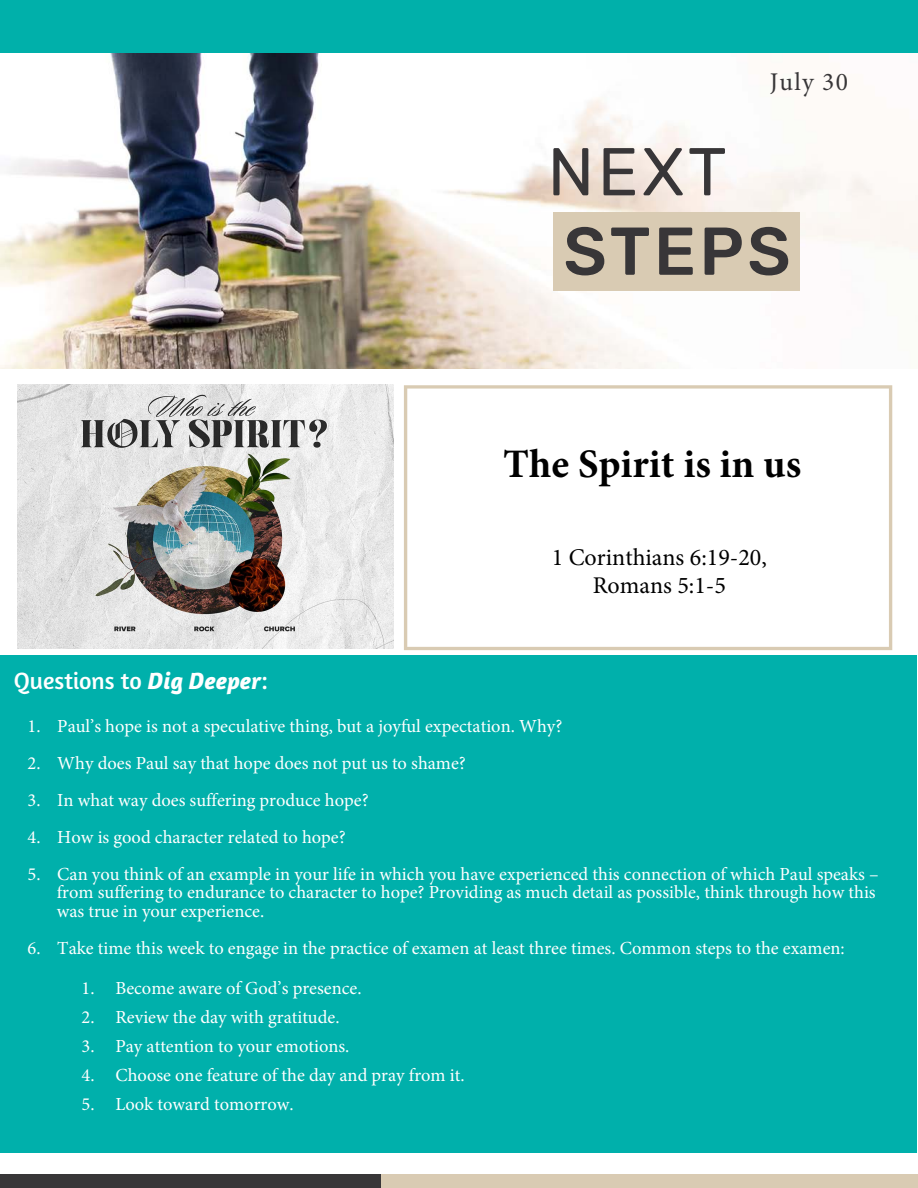
<style>
.page{position:relative;width:918px;height:1188px;background:#fff}
.page>*{position:absolute;margin:0;border:0;box-sizing:border-box;transform-origin:0 0}
.t1{font:500 67.5px "Rubik";letter-spacing:.05em;color:#383638}
.t2{font:67.5px "Rubik";color:#383638}
.t3{font:700 40.5px "Minion Pro";color:#000}
.t4{font:25.5px "Minion Pro";letter-spacing:.05em;color:#383638}
.t5{font:24px/28.8px "Minion Pro";color:#000;text-align:center}
.t6{font:24px "Amaranth";color:#fff}
.t7{font:18.45px/18.5px "Minion Pro";color:#fff}
.s1{font-weight:700;font-style:italic}
</style>
<div class="page">
<div style="left:0;top:0;width:918px;height:54px;background:#00b0aa"></div>
<img style="left:1px;top:53px;width:917px;height:315px">
<svg style="left:404px;top:385px;width:488px;height:265px"></svg>
<div style="left:553px;top:212px;width:247px;height:79px;background:#d9cbb3"></div>
<div style="left:0;top:655px;width:917px;height:498px;background:#00b0ab"></div>
<div style="left:380px;top:1174px;width:538px;height:14px;background:#d9cbb3"></div>
<div style="left:0;top:1174px;width:380px;height:14px;background:#383638"></div>
<img style="left:17px;top:385px;width:376px;height:264px">
<h1 class="t2" style="left:547px;top:134px;width:181px">NEXT</h1>
<h3 class="t4" style="left:770px;top:64px;width:80px">July 30</h3>
<h1 class="t1" style="left:563px;top:213px;width:229px">STEPS</h1>
<h2 class="t3" style="left:503px;top:439px;width:299px">The Spirit is in us</h2>
<h3 class="t5" style="left:552px;top:543px;width:217px">1 Corinthians 6:19-20,<br>Romans 5:1-5</h3>
<h3 class="t6" style="left:14px;top:667px;width:256px">Questions to <span class="s1">Dig Deeper</span>:</h3>
<p class="t7" style="left:27px;top:717px;width:536px">1. Paul’s hope is not a speculative thing, but a joyful expectation. Why?</p>
<p class="t7" style="left:27px;top:754px;width:440px">2. Why does Paul say that hope does not put us to shame?</p>
<p class="t7" style="left:27px;top:791px;width:343px">3. In what way does suffering produce hope?</p>
<p class="t7" style="left:27px;top:828px;width:320px">4. How is good character related to hope?</p>
<p class="t7" style="left:57px;top:865px;width:823px;text-indent:-29px">5. Can you think of an example in your life in which you have experienced this connection of which Paul speaks – from suffering to endurance to character to hope? Providing as much detail as possible, think through how this was true in your experience.</p>
<p class="t7" style="left:27px;top:939px;width:819px">6. Take time this week to engage in the practice of examen at least three times. Common steps to the examen:</p>
<p class="t7" style="left:81px;top:979px;width:282px">1. Become aware of God’s presence.</p>
<p class="t7" style="left:81px;top:1008px;width:260px">2. Review the day with gratitude.</p>
<p class="t7" style="left:81px;top:1037px;width:270px">3. Pay attention to your emotions.</p>
<p class="t7" style="left:81px;top:1066px;width:385px">4. Choose one feature of the day and pray from it.</p>
<p class="t7" style="left:81px;top:1095px;width:214px">5. Look toward tomorrow.</p>
</div>
